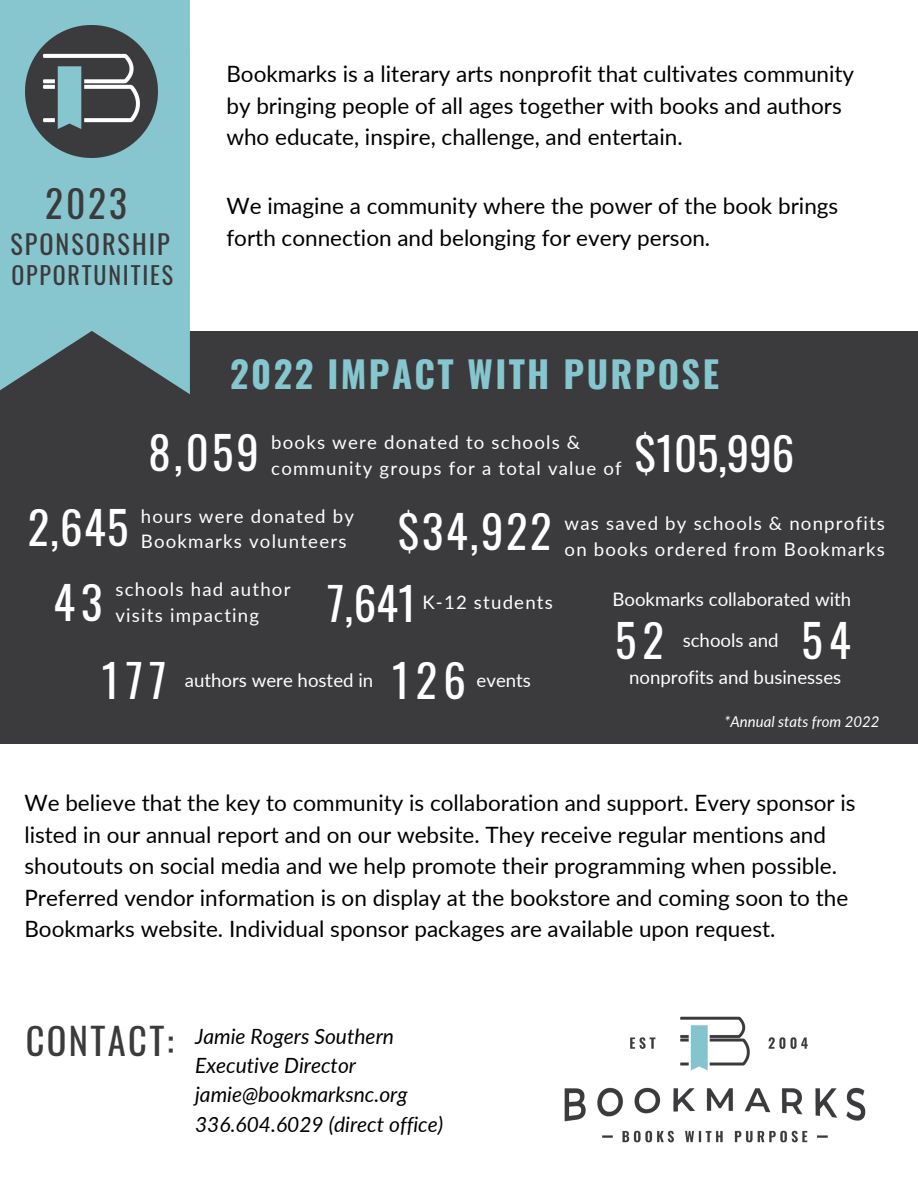
<style>
.page{position:relative;width:918px;height:1188px;background:#fff}
.page>*{position:absolute;margin:0;border:0;box-sizing:border-box;transform-origin:0 0}
.t1{font:44.7px "Oswald";letter-spacing:.055em;color:#fff}
.t2{font:37.5px "Oswald";color:#3b3a3c}
.t3{font:700 36.45px "Oswald";letter-spacing:.065em;color:#86c6ce}
.t4{font:26.25px "Oswald";letter-spacing:.075em;color:#3b3a3c}
.t5{font:24px "Oswald";letter-spacing:.075em;color:#3b3a3c}
.t6{font:22.5px/31.5px "Lato";color:#000}
.t7{font:italic 21px/29.2px "Lato";color:#000}
.t8{font:18.6px/25.8px "Lato";letter-spacing:.065em;color:#fff}
.t9{font:18.6px "Lato";color:#fff}
.t10{font:italic 15px "Lato";color:#fff}
.s1{font-family:"Oswald";font-style:normal;font-size:36.45px;color:#3b3a3c}
</style>
<div class="page">
<div style="left:0;top:331px;width:918px;height:413px;background:#3b3a3c"></div>
<svg style="left:0;top:282px;width:190px;height:112px;fill:#87c6ce"></svg>
<div style="left:2px;top:211px;width:173px;height:88px;background:#87c6ce"></div>
<div style="left:0;top:0;width:190px;height:282px;background:#87c6ce"></div>
<div style="left:2px;top:99px;width:173px;height:88px;background:#87c6ce"></div>
<img style="left:26px;top:26px;width:131px;height:131px">
<img style="left:564px;top:1016px;width:302px;height:127px">
<h2 class="t2" style="left:45px;top:174px;width:83px">2023</h2>
<p class="t4" style="left:10px;top:224px;width:161px">SPONSORSHIP</p>
<p class="t5" style="left:11px;top:257px;width:163px">OPPORTUNITIES</p>
<p class="t6" style="left:226px;top:58px;width:629px">Bookmarks is a literary arts nonprofit that cultivates community by bringing people of all ages together with books and authors who educate, inspire, challenge, and entertain.</p>
<p class="t6" style="left:226px;top:190px;width:613px">We imagine a community where the power of the book brings forth connection and belonging for every person.</p>
<h3 class="t3" style="left:230px;top:346px;width:490px">2022 IMPACT WITH PURPOSE</h3>
<h1 class="t1" style="left:28px;top:492px;width:102px">2,645</h1>
<h1 class="t1" style="left:149px;top:417px;width:112px">8,059</h1>
<p class="t8" style="left:271px;top:429px;width:310px">books were donated to schools &amp;</p>
<p class="t8" style="left:271px;top:455px;width:352px">community groups for a total value of</p>
<h1 class="t1" style="left:634px;top:419px;width:161px">$105,996</h1>
<p class="t8" style="left:141px;top:502px;width:215px">hours were donated by</p>
<p class="t8" style="left:141px;top:528px;width:207px">Bookmarks volunteers</p>
<h1 class="t1" style="left:398px;top:497px;width:155px">$34,922</h1>
<p class="t8" style="left:565px;top:510px;width:322px">was saved by schools &amp; nonprofits</p>
<p class="t8" style="left:565px;top:536px;width:322px">on books ordered from Bookmarks</p>
<h1 class="t1" style="left:53px;top:568px;width:51px">43</h1>
<p class="t8" style="left:116px;top:576px;width:176px">schools had author visits impacting</p>
<h1 class="t1" style="left:327px;top:568px;width:91px">7,641</h1>
<p class="t8" style="left:422px;top:589px;width:132px">K-12 students</p>
<h1 class="t1" style="left:102px;top:645px;width:66px">177</h1>
<p class="t9" style="left:185px;top:669px;width:190px">authors were hosted in</p>
<h1 class="t1" style="left:392px;top:646px;width:75px">126</h1>
<p class="t8" style="left:477px;top:667px;width:56px">events</p>
<p class="t9" style="left:612px;top:588px;width:240px">Bookmarks collaborated with</p>
<h1 class="t1" style="left:615px;top:605px;width:50px">52</h1>
<p class="t9" style="left:683px;top:628px;width:97px">schools and</p>
<h1 class="t1" style="left:802px;top:605px;width:51px">54</h1>
<p class="t9" style="left:629px;top:665px;width:214px">nonprofits and businesses</p>
<p class="t10" style="left:725px;top:712px;width:157px">*Annual stats from 2022</p>
<p class="t6" style="left:24px;top:787px;width:833px">We believe that the key to community is collaboration and support. Every sponsor is listed in our annual report and on our website. They receive regular mentions and shoutouts on social media and we help promote their programming when possible.<br>Preferred vendor information is on display at the bookstore and coming soon to the Bookmarks website. Individual sponsor packages are available upon request.</p>
<p class="t7" style="left:195px;top:1021px;width:250px;text-indent:-169px"><span class="s1">CONTACT:</span> Jamie Rogers Southern<br>Executive Director jamie@bookmarksnc.org<br>336.604.6029 (direct office)</p>
</div>
